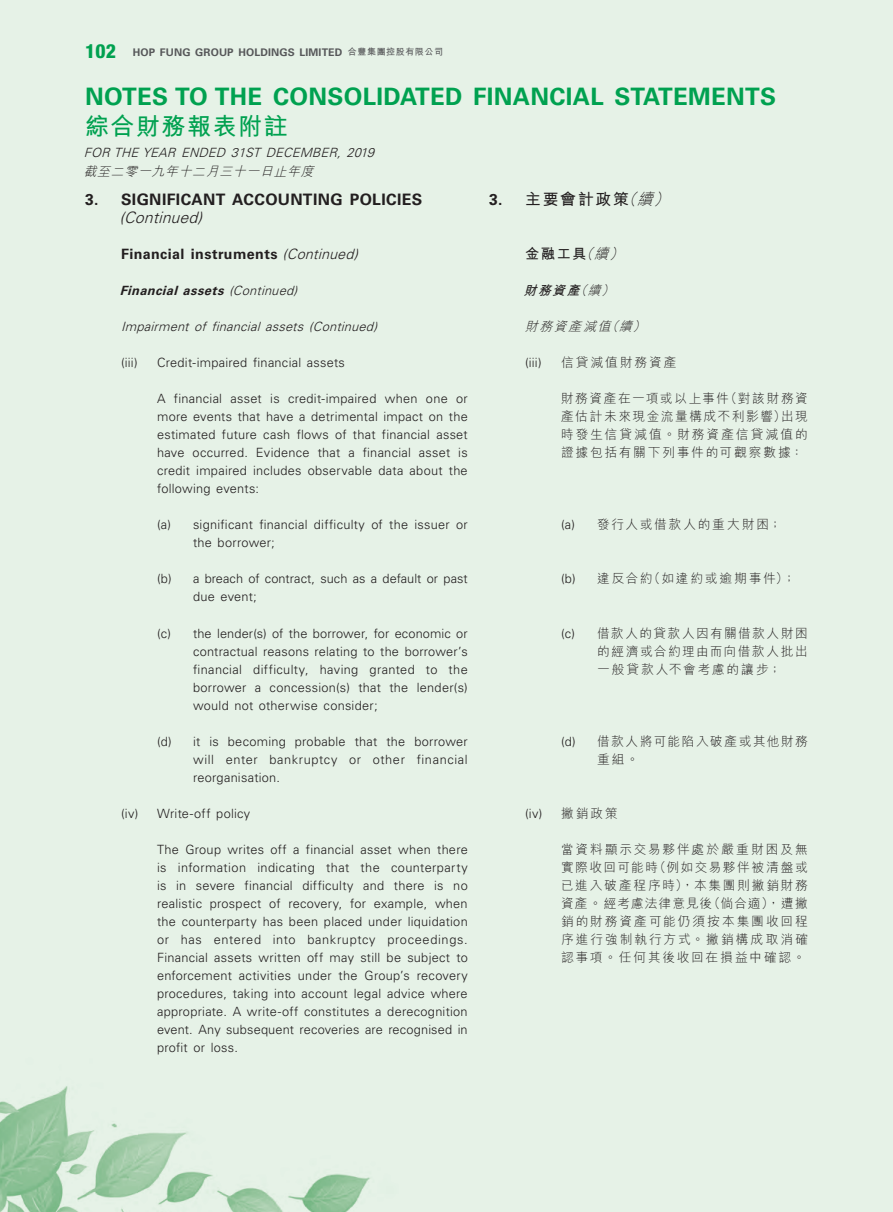
<style>
.page{position:relative;width:893px;height:1212px;background:#e6f2e7}
.page>*{position:absolute;margin:0;border:0;box-sizing:border-box;transform-origin:0 0}
.t1{font:700 24px "Univers LT Std";letter-spacing:.015em;color:#00a150}
.t2{font:700 24px "M Hei HK";letter-spacing:.065em;color:#00a150}
._03_H1{font:700 15.75px/18px "Univers LT Std";letter-spacing:.02em;color:#231f20}
._03_H1-2{font:700 15.75px "M Hei HK";letter-spacing:.125em;color:#231f20}
._04___H2{font:700 14.25px "Univers LT Std";letter-spacing:.03em;color:#231f20}
._04___H2-2{font:700 14.25px "M Hei HK";color:#231f20}
._13_____P4{font:300 12.75px/18px "Univers LT Std";letter-spacing:.02em;color:#231f20;text-align:justify}
._09_______IN4{font:300 12.75px/18px "Univers LT Std";letter-spacing:.02em;color:#231f20}
._13_____P4-2{font:300 12.75px/18px "M Hei HK";letter-spacing:.145em;color:#231f20;text-align:justify}
._09_______IN4-2{font:300 12.75px/18px "M Hei HK";letter-spacing:.12em;color:#231f20;text-align:justify}
._06_______H4{font:italic 300 12.75px "Univers LT Std";color:#231f20}
._12___P2{font:300 12.75px "Univers LT Std";letter-spacing:.02em;color:#231f20}
._06_______H4-2{font:italic 300 12.75px "M Hei HK";color:#231f20}
._05_____H3{font:italic 700 12.75px "Univers LT Std";color:#231f20}
._06_________H5{font:300 12.75px "Univers LT Std";letter-spacing:.025em;color:#231f20}
._09_______IN4-3{font:300 12.75px "M Hei HK";letter-spacing:.14em;color:#231f20}
._12___P2-2{font:300 12.75px "M Hei HK";letter-spacing:.155em;color:#231f20}
._05_____H3-2{font:italic 700 12.75px "M Hei HK";color:#231f20}
._06_________H5-2{font:300 12.75px "M Hei HK";color:#231f20}
.t3{font:700 10.5px "Univers LT Std";letter-spacing:.015em;color:#57585a}
.s1{font-family:"Helvetica Neue LT Std";font-weight:800;font-stretch:condensed;font-size:19.5px;color:#00a150}
.s2{font-family:"M Hei HK";font-size:9px}
.s3{font-family:"Univers LT Std"}
.s4{font-weight:300;font-style:italic}
.s5{font-weight:300}
</style>
<div class="page">
<img style="left:0;top:1086px;width:370px;height:126px">
<p class="t3" style="left:85px;top:46px;width:360px"><span class="s1">102</span> HOP FUNG GROUP HOLDINGS LIMITED <span class="s2">合豐集團控股有限公司</span></p>
<h1 class="t1" style="left:85px;top:83px;width:693px">NOTES TO THE CONSOLIDATED FINANCIAL STATEMENTS</h1>
<h1 class="t2" style="left:85px;top:109px;width:204px">綜合財務報表附註</h1>
<p class="_06_______H4" style="left:84px;top:145px;width:296px">FOR THE YEAR ENDED 31ST DECEMBER, 2019</p>
<p class="_06_______H4-2" style="left:84px;top:165px;width:235px">截至二零一九年十二月三十一日止年度</p>
<p class="_03_H1-2" style="left:489px;top:188px;width:186px"><span class="s3">3.</span> 主要會計政策<span class="s4">（續）</span></p>
<p class="_03_H1" style="left:119px;top:191px;width:304px;text-indent:-34px">3. SIGNIFICANT ACCOUNTING POLICIES <span class="s4">(Continued)</span></p>
<p class="_04___H2" style="left:121px;top:246px;width:243px">Financial instruments <span class="s4">(Continued)</span></p>
<p class="_05_____H3" style="left:120px;top:283px;width:183px">Financial assets <span class="s5">(Continued)</span></p>
<p class="_06_______H4" style="left:121px;top:319px;width:261px">Impairment of financial assets (Continued)</p>
<p class="_12___P2" style="left:121px;top:355px;width:18px">(iii)</p>
<p class="_12___P2" style="left:157px;top:355px;width:189px">Credit-impaired financial assets</p>
<p class="_13_____P4" style="left:157px;top:390px;width:312px">A financial asset is credit-impaired when one or more events that have a detrimental impact on the estimated future cash flows of that financial asset have occurred. Evidence that a financial asset is credit impaired includes observable data about the following events:</p>
<p class="_09_______IN4" style="left:193px;top:516px;width:276px;text-indent:-36px">(a) significant financial difficulty of the issuer or the borrower;</p>
<p class="_09_______IN4" style="left:193px;top:570px;width:276px;text-indent:-36px">(b) a breach of contract, such as a default or past due event;</p>
<p class="_09_______IN4" style="left:193px;top:624px;width:276px;text-align:justify;text-indent:-36px">(c) the lender(s) of the borrower, for economic or contractual reasons relating to the borrower’s financial difficulty, having granted to the borrower a concession(s) that the lender(s) would not otherwise consider;</p>
<p class="_09_______IN4" style="left:193px;top:732px;width:276px;text-align:justify;text-indent:-36px">(d) it is becoming probable that the borrower will enter bankruptcy or other financial reorganisation.</p>
<p class="_06_________H5" style="left:121px;top:805px;width:19px">(iv)</p>
<p class="_06_________H5" style="left:157px;top:805px;width:95px">Write-off policy</p>
<p class="_13_____P4" style="left:157px;top:840px;width:312px">The Group writes off a financial asset when there is information indicating that the counterparty is in severe financial difficulty and there is no realistic prospect of recovery, for example, when the counterparty has been placed under liquidation or has entered into bankruptcy proceedings.<br>Financial assets written off may still be subject to enforcement activities under the Group’s recovery procedures, taking into account legal advice where appropriate. A write-off constitutes a derecognition event. Any subsequent recoveries are recognised in profit or loss.</p>
<p class="_04___H2-2" style="left:525px;top:244px;width:104px">金融工具<span class="s4">（續）</span></p>
<p class="_05_____H3-2" style="left:524px;top:281px;width:95px">財務資產<span class="s5">（續）</span></p>
<p class="_06_______H4-2" style="left:525px;top:320px;width:125px">財務資產減值（續）</p>
<p class="_12___P2" style="left:525px;top:355px;width:18px">(iii)</p>
<p class="_12___P2-2" style="left:561px;top:356px;width:117px">信貸減值財務資產</p>
<p class="_13_____P4-2" style="left:561px;top:390px;width:248px">財務資產在一項或以上事件（對該財務資產估計未來現金流量構成不利影響）出現時發生信貸減值。財務資產信貸減值的證據包括有關下列事件的可觀察數據：</p>
<p class="_09_______IN4-2" style="left:561px;top:516px;width:222px"><span class="s3">(a)</span> 發行人或借款人的重大財困；</p>
<p class="_09_______IN4-3" style="left:561px;top:572px;width:236px"><span class="s3">(b)</span> 違反合約（如違約或逾期事件）；</p>
<p class="_09_______IN4-2" style="left:597px;top:624px;width:212px;text-indent:-36px"><span class="s3">(c)</span> 借款人的貸款人因有關借款人財困的經濟或合約理由而向借款人批出一般貸款人不會考慮的讓步；</p>
<p class="_09_______IN4-2" style="left:597px;top:732px;width:212px;text-indent:-36px"><span class="s3">(d)</span> 借款人將可能陷入破產或其他財務重組。</p>
<p class="_06_________H5" style="left:525px;top:805px;width:19px">(iv)</p>
<p class="_06_________H5-2" style="left:561px;top:806px;width:58px">撇銷政策</p>
<p class="_13_____P4-2" style="left:561px;top:840px;width:248px">當資料顯示交易夥伴處於嚴重財困及無實際收回可能時（例如交易夥伴被清盤或已進入破產程序時），本集團則撇銷財務資產。經考慮法律意見後（倘合適），遭撇銷的財務資產可能仍須按本集團收回程序進行強制執行方式。撇銷構成取消確認事項。任何其後收回在損益中確認。</p>
</div>
